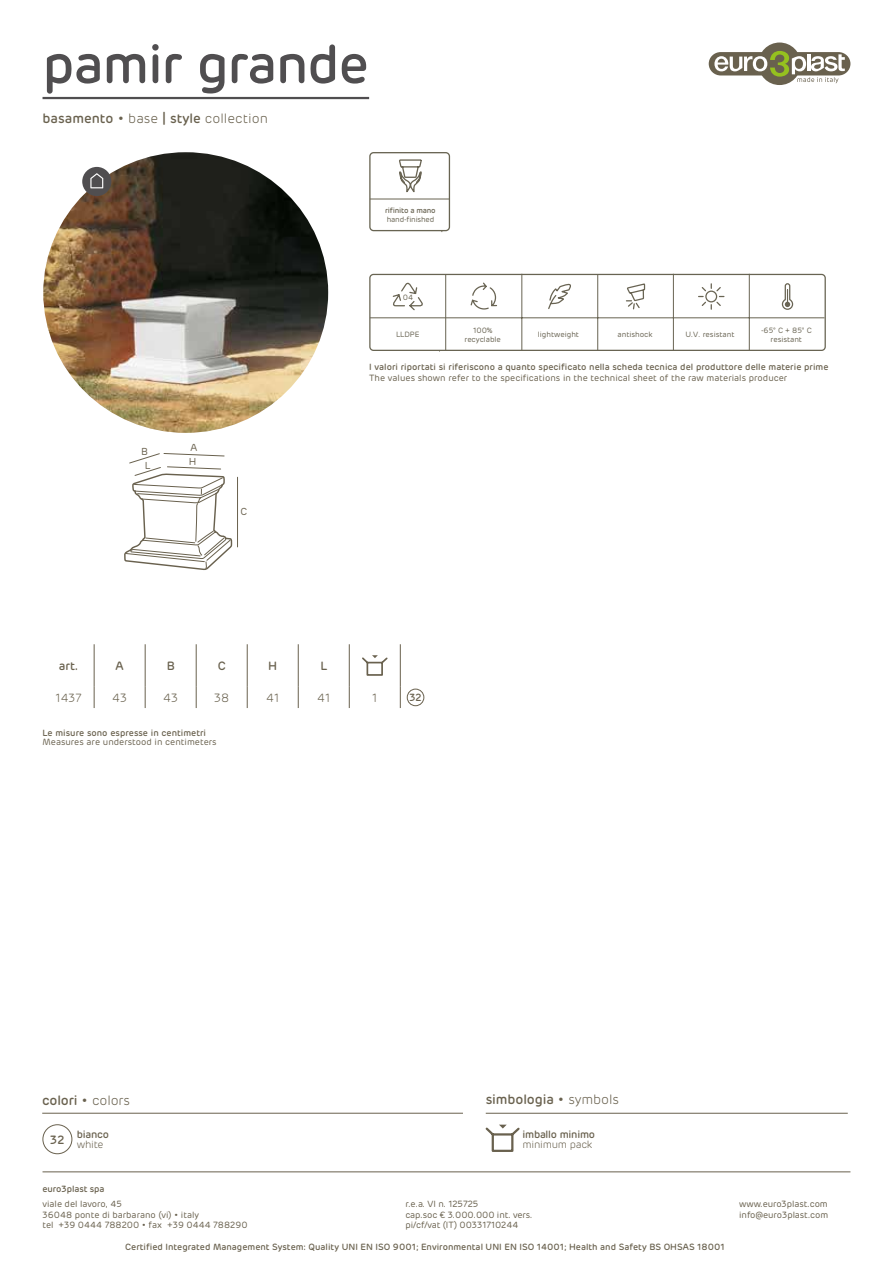
<style>
.page{position:relative;width:893px;height:1263px;background:#fff}
.page>*{position:absolute;margin:0;border:0;box-sizing:border-box;transform-origin:0 0}
.t1{font:500 54px "Rubrik";letter-spacing:-.025em;color:#504e50}
.t2{font:500 13.5px "Rubrik";letter-spacing:-.01em;color:#69614e}
.t3{font:500 12px "Rubrik";color:#69614e}
.t4{font:300 12px "Rubrik";color:#69614e}
.t5{font:300 11.85px "Rubrik";color:#69614e}
.t6{font:500 10.5px "Rubrik";letter-spacing:-.025em;color:#69614e}
.t7{font:300 10.5px "Rubrik";letter-spacing:-.025em;color:#69614e}
.t8{font:500 10.35px "Rubrik";color:#69614e}
.t9{font:10.05px "Rubrik";color:#69614e}
.t10{font:9px/10.5px "Rubrik";color:#69614e}
.t11{font:500 9px "Rubrik";color:#69614e}
.t12{font:7.65px/9.1px "Rubrik";letter-spacing:-.01em;color:#696453;text-align:center}
.t13{font:500 7.65px "Rubrik";letter-spacing:-.025em;color:#696453}
.s1{font-weight:300}
</style>
<div class="page">
<hr style="left:43px;top:1171px;width:807px;height:1px;background:#69614e">
<div style="left:758px;top:43px;width:43px;height:42px;background:#69614e;border-radius:50%"></div>
<div style="left:709px;top:52px;width:141px;height:23px;background:#69614e;border-radius:12px"></div>
<svg style="left:714px;top:51px;width:131px;height:32px"></svg>
<hr style="left:43px;top:97px;width:326px;height:2px;background:#504e50">
<img style="left:43px;top:152px;width:285px;height:281px">
<hr style="left:370px;top:318px;width:454px;height:1px;background:#686452">
<hr style="left:522px;top:274px;width:1px;height:76px;background:#686452">
<hr style="left:597px;top:274px;width:1px;height:77px;background:#686452">
<hr style="left:673px;top:274px;width:1px;height:76px;background:#686452">
<hr style="left:749px;top:274px;width:1px;height:76px;background:#686452">
<svg style="left:698px;top:282px;width:96px;height:28px"></svg>
<svg style="left:548px;top:283px;width:98px;height:27px"></svg>
<hr style="left:445px;top:274px;width:1px;height:77px;background:#686452">
<svg style="left:392px;top:282px;width:31px;height:29px"></svg>
<svg style="left:470px;top:282px;width:27px;height:28px"></svg>
<div style="left:369px;top:274px;width:457px;height:77px;border:1px solid #686452;border-radius:4px"></div>
<svg style="left:124px;top:453px;width:114px;height:117px"></svg>
<hr style="left:42px;top:1113px;width:421px;height:1px;background:#69614e">
<hr style="left:145px;top:644px;width:1px;height:43px;background:#69614e">
<hr style="left:196px;top:644px;width:1px;height:43px;background:#69614e">
<hr style="left:247px;top:644px;width:1px;height:43px;background:#69614e">
<hr style="left:298px;top:644px;width:1px;height:43px;background:#69614e">
<svg style="left:145px;top:687px;width:1px;height:21px"></svg>
<svg style="left:196px;top:687px;width:1px;height:21px"></svg>
<svg style="left:247px;top:687px;width:1px;height:21px"></svg>
<svg style="left:298px;top:687px;width:1px;height:21px"></svg>
<svg style="left:400px;top:687px;width:1px;height:21px"></svg>
<hr style="left:400px;top:644px;width:1px;height:43px;background:#69614e">
<hr style="left:94px;top:644px;width:1px;height:43px;background:#69614e">
<hr style="left:349px;top:644px;width:1px;height:43px;background:#69614e">
<svg style="left:349px;top:687px;width:1px;height:21px"></svg>
<svg style="left:94px;top:687px;width:1px;height:21px"></svg>
<svg style="left:362px;top:655px;width:26px;height:21px"></svg>
<div style="left:407px;top:689px;width:17px;height:17px;border:1px solid #69614e;border-radius:50%"></div>
<div style="left:43px;top:1124px;width:29px;height:30px;border:1px solid #69614e;border-radius:50%"></div>
<hr style="left:486px;top:1113px;width:362px;height:1px;background:#69614e">
<svg style="left:485px;top:1125px;width:35px;height:27px"></svg>
<div style="left:82px;top:167px;width:29px;height:29px;background:#504e50;border-radius:50%"></div>
<svg style="left:90px;top:173px;width:13px;height:15px"></svg>
<svg style="left:399px;top:159px;width:23px;height:34px"></svg>
<div style="left:369px;top:152px;width:81px;height:79px;border:1px solid #686452;border-radius:4px"></div>
<hr style="left:370px;top:199px;width:79px;height:1px;background:#686452">
<h1 class="t1" style="left:43px;top:30px;width:328px">pamir grande</h1>
<h2 class="t2" style="left:43px;top:110px;width:227px">basamento • <span class="s1">base</span> | style <span class="s1">collection</span></h2>
<p class="t13" style="left:385px;top:205px;width:52px">rifinito a mano</p>
<p class="t12" style="left:387px;top:215px;width:49px">hand-finished</p>
<p class="t12" style="left:403px;top:293px;width:12px">04</p>
<p class="t9" style="left:141px;top:445px;width:8px">B</p>
<p class="t9" style="left:145px;top:459px;width:7px">L</p>
<p class="t9" style="left:191px;top:441px;width:8px">A</p>
<p class="t9" style="left:189px;top:455px;width:9px">H</p>
<p class="t9" style="left:241px;top:505px;width:8px">C</p>
<p class="t12" style="left:761px;top:325px;width:52px">-65° C + 85° C</p>
<p class="t11" style="left:369px;top:361px;width:461px">I valori riportati si riferiscono a quanto specificato nella scheda tecnica del produttore delle materie prime</p>
<p class="t10" style="left:369px;top:372px;width:420px">The values shown refer to the specifications in the technical sheet of the raw materials producer</p>
<p class="t12" style="left:464px;top:325px;width:38px">100% recyclable</p>
<p class="t12" style="left:685px;top:330px;width:51px">U.V. resistant</p>
<p class="t12" style="left:396px;top:330px;width:25px">LLDPE</p>
<p class="t12" style="left:538px;top:330px;width:43px">lightweight</p>
<p class="t12" style="left:618px;top:330px;width:36px">antishock</p>
<p class="t12" style="left:771px;top:335px;width:33px">resistant</p>
<h3 class="t3" style="left:59px;top:658px;width:21px">art.</h3>
<h3 class="t3" style="left:116px;top:658px;width:10px">A</h3>
<h3 class="t3" style="left:167px;top:658px;width:10px">B</h3>
<h3 class="t3" style="left:218px;top:658px;width:9px">C</h3>
<h3 class="t3" style="left:268px;top:658px;width:11px">H</h3>
<h3 class="t3" style="left:320px;top:658px;width:8px">L</h3>
<h3 class="t5" style="left:55px;top:690px;width:28px">1437</h3>
<h3 class="t4" style="left:112px;top:690px;width:16px">43</h3>
<h3 class="t4" style="left:163px;top:690px;width:16px">43</h3>
<h3 class="t4" style="left:214px;top:690px;width:17px">38</h3>
<h3 class="t4" style="left:266px;top:690px;width:15px">41</h3>
<h3 class="t4" style="left:317px;top:690px;width:15px">41</h3>
<h3 class="t4" style="left:372px;top:690px;width:7px">1</h3>
<p class="t8" style="left:409px;top:691px;width:14px">32</p>
<p class="t11" style="left:43px;top:727px;width:165px">Le misure sono espresse in centimetri</p>
<p class="t10" style="left:43px;top:737px;width:176px">Measures are understood in centimeters</p>
<h2 class="t2" style="left:42px;top:1091px;width:89px">colori • <span class="s1">colors</span></h2>
<h2 class="t2" style="left:486px;top:1091px;width:135px">simbologia • <span class="s1">symbols</span></h2>
<h3 class="t3" style="left:50px;top:1132px;width:16px">32</h3>
<p class="t6" style="left:77px;top:1127px;width:34px">bianco</p>
<p class="t7" style="left:77px;top:1138px;width:28px">white</p>
<p class="t6" style="left:522px;top:1127px;width:74px">imballo minimo</p>
<p class="t7" style="left:522px;top:1138px;width:71px">minimum pack</p>
<p class="t11" style="left:43px;top:1183px;width:64px">euro3plast spa</p>
<p class="t10" style="left:43px;top:1199px;width:207px">viale del lavoro, 45<br>36048 ponte di barbarano (vi) • italy<br>tel +39 0444 788200 • fax +39 0444 788290</p>
<p class="t10" style="left:405px;top:1199px;width:129px">r.e.a. VI n. 125725<br>cap.soc € 3.000.000 int. vers. pi/cf/vat (IT) 00331710244</p>
<p class="t10" style="left:739px;top:1199px;width:91px">www.euro3plast.com info@euro3plast.com</p>
<p class="t11" style="left:125px;top:1241px;width:601px">Certified Integrated Management System: Quality UNI EN ISO 9001; Environmental UNI EN ISO 14001; Health and Safety BS OHSAS 18001</p>
</div>
